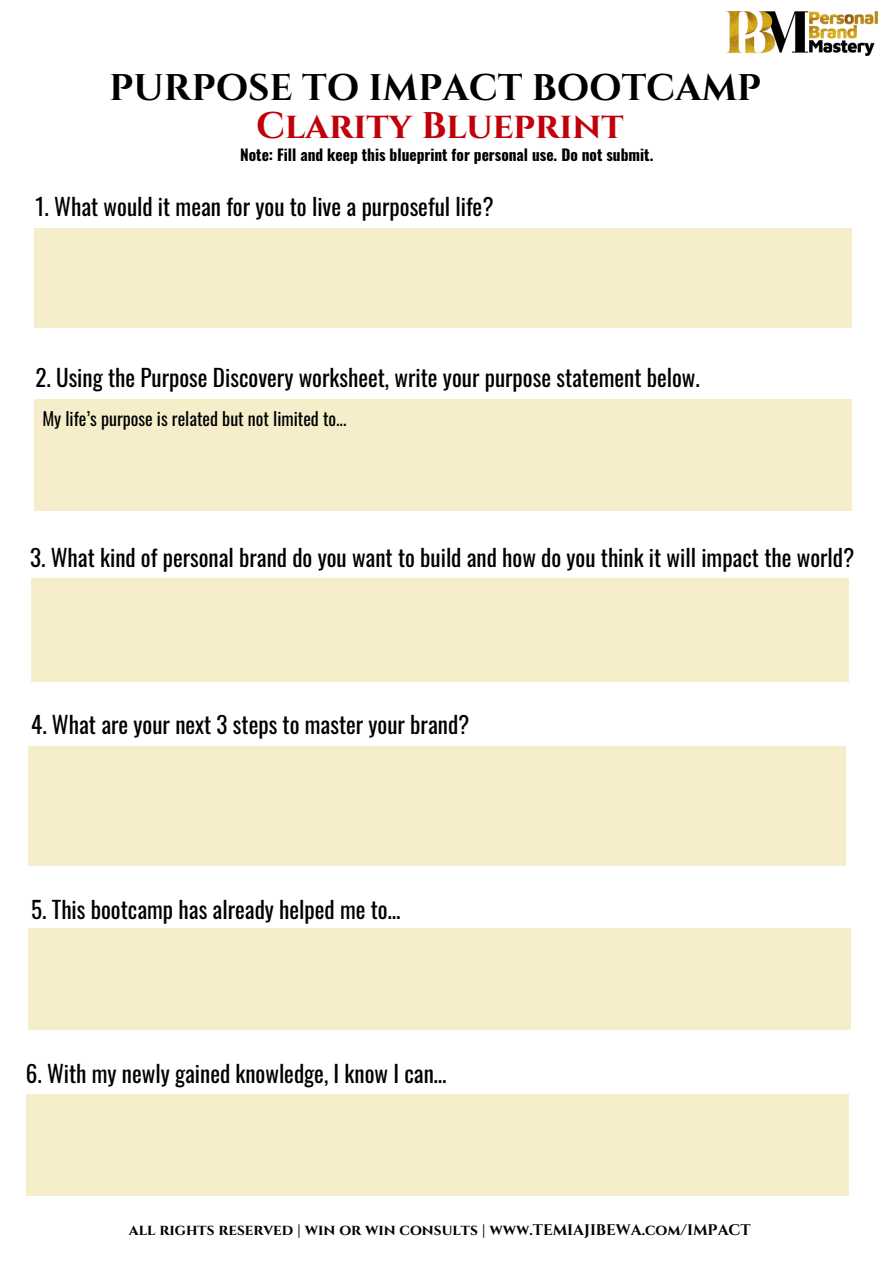
<style>
.page{position:relative;width:894px;height:1264px;background:#fff}
.page>*{position:absolute;margin:0;border:0;box-sizing:border-box;transform-origin:0 0}
.t1{font:700 37.05px "Cinzel";color:#000}
.t2{font:700 37.05px "Cinzel";color:#c0000a}
.t3{font:23.1px "Oswald";color:#000}
.t4{font:18px "Oswald";color:#000}
.t5{font:700 15.45px "Oswald";color:#000}
.t6{font:700 15.3px "Cinzel";color:#000}
</style>
<div class="page">
<div style="left:31px;top:578px;width:817px;height:103px;background:#f6eecb"></div>
<div style="left:28px;top:746px;width:817px;height:120px;background:#f6eecb"></div>
<div style="left:34px;top:228px;width:817px;height:99px;background:#f6eecb"></div>
<div style="left:34px;top:398px;width:817px;height:112px;background:#f6eecb"></div>
<div style="left:28px;top:928px;width:823px;height:101px;background:#f6eecb"></div>
<div style="left:26px;top:1094px;width:822px;height:101px;background:#f6eecb"></div>
<img style="left:726px;top:12px;width:151px;height:44px">
<p class="t1" style="left:109px;top:64px;width:653px">PURPOSE TO IMPACT BOOTCAMP</p>
<p class="t2" style="left:256px;top:102px;width:369px">Clarity Blueprint</p>
<p class="t5" style="left:240px;top:142px;width:414px">Note: Fill and keep this blueprint for personal use. Do not submit.</p>
<p class="t3" style="left:35px;top:189px;width:459px">1. What would it mean for you to live a purposeful life?</p>
<p class="t3" style="left:35px;top:360px;width:665px">2. Using the Purpose Discovery worksheet, write your purpose statement below.</p>
<p class="t4" style="left:42px;top:404px;width:305px">My life’s purpose is related but not limited to...</p>
<p class="t3" style="left:30px;top:539px;width:825px">3. What kind of personal brand do you want to build and how do you think it will impact the world?</p>
<p class="t3" style="left:31px;top:706px;width:439px">4. What are your next 3 steps to master your brand?</p>
<p class="t3" style="left:31px;top:891px;width:371px">5. This bootcamp has already helped me to…</p>
<p class="t3" style="left:26px;top:1054px;width:422px">6. With my newly gained knowledge, I know I can…</p>
<p class="t6" style="left:129px;top:1219px;width:623px">all rights reserved | win or win consults | www.TEMIAJIBEWA.com/IMPACT</p>
</div>
